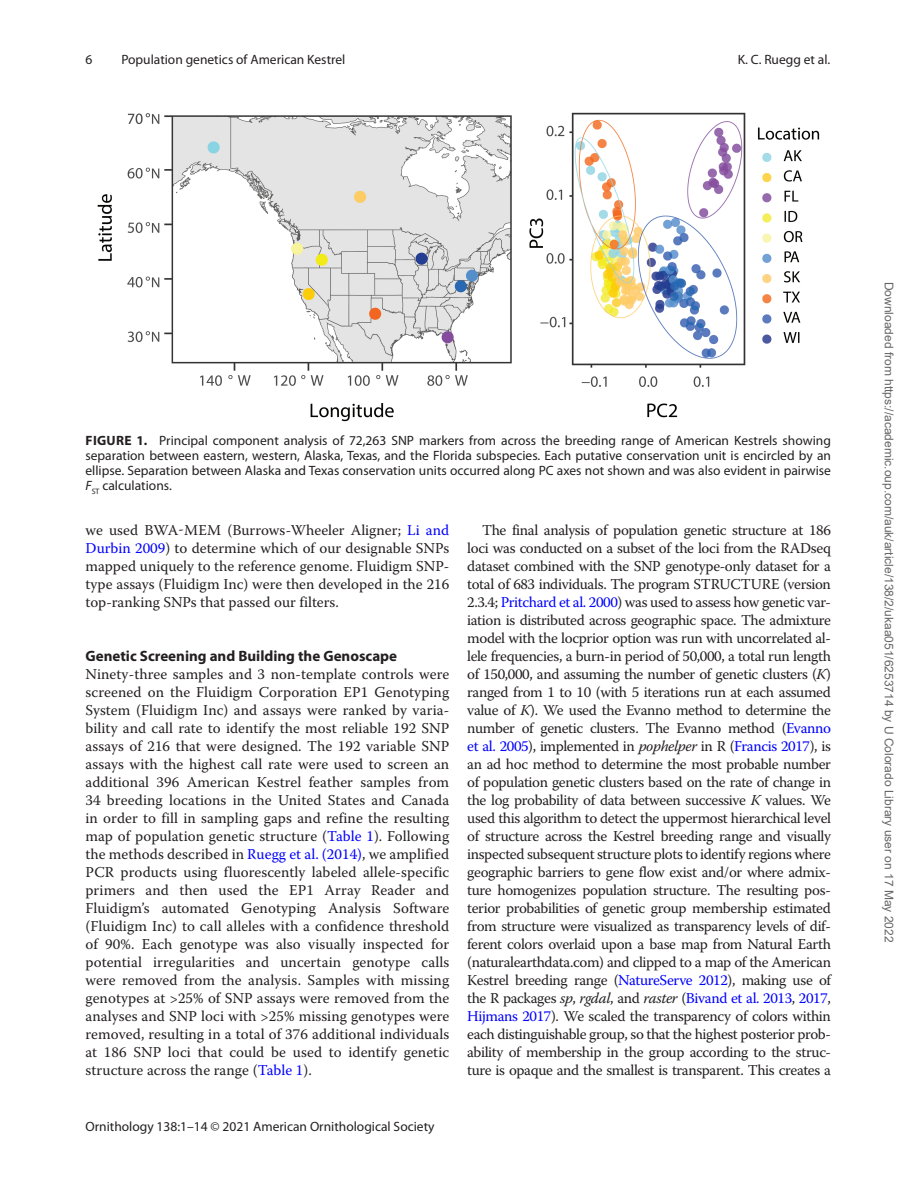
<style>
.page{position:relative;width:918px;height:1188px;background:#fff}
.page>*{position:absolute;margin:0;border:0;box-sizing:border-box;transform-origin:0 0}
.t1{font:15px/18px "Warnock Pro";color:#231f20;text-align:justify}
.t2{font:700 15px "Myriad Pro";color:#231f20}
.t3{font:13.5px/15px "Myriad Pro";color:#231f20;text-align:justify}
.t4{font:12px "Arial";color:#666}
.s1{font-weight:700}
.s2{font-style:italic}
.s3{color:#00f}
</style>
<div class="page">
<img style="left:97px;top:112px;width:723px;height:310px">
<p class="t3" style="left:86px;top:52px;width:8px">6</p>
<p class="t3" style="left:121px;top:52px;width:226px">Population genetics of American Kestrel</p>
<p class="t3" style="left:738px;top:52px;width:94px">K. C. Ruegg et al.</p>
<p class="t3" style="left:86px;top:433px;width:747px"><span class="s1">FIGURE 1.</span> Principal component analysis of 72,263 SNP markers from across the breeding range of American Kestrels showing separation between eastern, western, Alaska, Texas, and the Florida subspecies. Each putative conservation unit is encircled by an ellipse. Separation between Alaska and Texas conservation units occurred along PC axes not shown and was also evident in pairwise <span class="s2">F</span><sub>ST</sub> calculations.</p>
<p class="t1" style="left:86px;top:521px;width:365px">we used BWA-MEM (Burrows-Wheeler Aligner; <span class="s3">Li and Durbin 2009</span>) to determine which of our designable SNPs mapped uniquely to the reference genome. Fluidigm SNP&shy;type assays (Fluidigm Inc) were then developed in the 216 top-ranking SNPs that passed our filters.</p>
<p class="t2" style="left:86px;top:647px;width:313px">Genetic Screening and Building the Genoscape</p>
<p class="t1" style="left:86px;top:665px;width:365px">Ninety-three samples and 3 non-template controls were screened on the Fluidigm Corporation EP1 Genotyping System (Fluidigm Inc) and assays were ranked by varia&shy;bility and call rate to identify the most reliable 192 SNP assays of 216 that were designed. The 192 variable SNP assays with the highest call rate were used to screen an additional 396 American Kestrel feather samples from 34 breeding locations in the United States and Canada in order to fill in sampling gaps and refine the resulting map of population genetic structure (<span class="s3">Table 1</span>). Following the methods described in <span class="s3">Ruegg et al. (2014)</span>, we amplified PCR products using fluorescently labeled allele-specific primers and then used the EP1 Array Reader and Fluidigm’s automated Genotyping Analysis Software (Fluidigm Inc) to call alleles with a confidence threshold of 90%. Each genotype was also visually inspected for potential irregularities and uncertain genotype calls were removed from the analysis. Samples with missing genotypes at &gt;25% of SNP assays were removed from the analyses and SNP loci with &gt;25% missing genotypes were removed, resulting in a total of 376 additional individuals at 186 SNP loci that could be used to identify genetic structure across the range (<span class="s3">Table 1</span>).</p>
<p class="t3" style="left:86px;top:1119px;width:351px">Ornithology 138:1–14 © 2021 American Ornithological Society</p>
<p class="t1" style="left:467px;top:521px;width:365px;text-indent:15px">The final analysis of population genetic structure at 186 loci was conducted on a subset of the loci from the RADseq dataset combined with the SNP genotype-only dataset for a total of 683 individuals. The program STRUCTURE (version 2.3.4; <span class="s3">Pritchard et al. 2000</span>) was used to assess how genetic var&shy;iation is distributed across geographic space. The admixture model with the locprior option was run with uncorrelated al&shy;lele frequencies, a burn-in period of 50,000, a total run length of 150,000, and assuming the number of genetic clusters (<span class="s2">K</span>) ranged from 1 to 10 (with 5 iterations run at each assumed value of <span class="s2">K</span>). We used the Evanno method to determine the number of genetic clusters. The Evanno method (<span class="s3">Evanno et al. 2005</span>), implemented in <span class="s2">pophelper</span> in R (<span class="s3">Francis 2017</span>), is an ad hoc method to determine the most probable number of population genetic clusters based on the rate of change in the log probability of data between successive <span class="s2">K</span> values. We used this algorithm to detect the uppermost hierarchical level of structure across the Kestrel breeding range and visually inspected subsequent structure plots to identify regions where geographic barriers to gene flow exist and/or where admix&shy;ture homogenizes population structure. The resulting pos&shy;terior probabilities of genetic group membership estimated from structure were visualized as transparency levels of dif&shy;ferent colors overlaid upon a base map from Natural Earth (naturalearthdata.com) and clipped to a map of the American Kestrel breeding range (<span class="s3">NatureServe 2012</span>), making use of the R packages <span class="s2">sp</span>, <span class="s2">rgdal</span>, and <span class="s2">raster</span> (<span class="s3">Bivand et al. 2013</span>, <span class="s3">2017</span>, <span class="s3">Hijmans 2017</span>). We scaled the transparency of colors within each distinguishable group, so that the highest posterior prob&shy;ability of membership in the group according to the struc&shy;ture is opaque and the smallest is transparent. This creates a</p>
<p class="t4" style="left:893px;top:282px;width:662px;rotate:90deg">Downloaded from https://academic.oup.com/auk/article/138/2/ukaa051/6253714 by U Colorado Library user on 17 May 2022</p>
</div>
